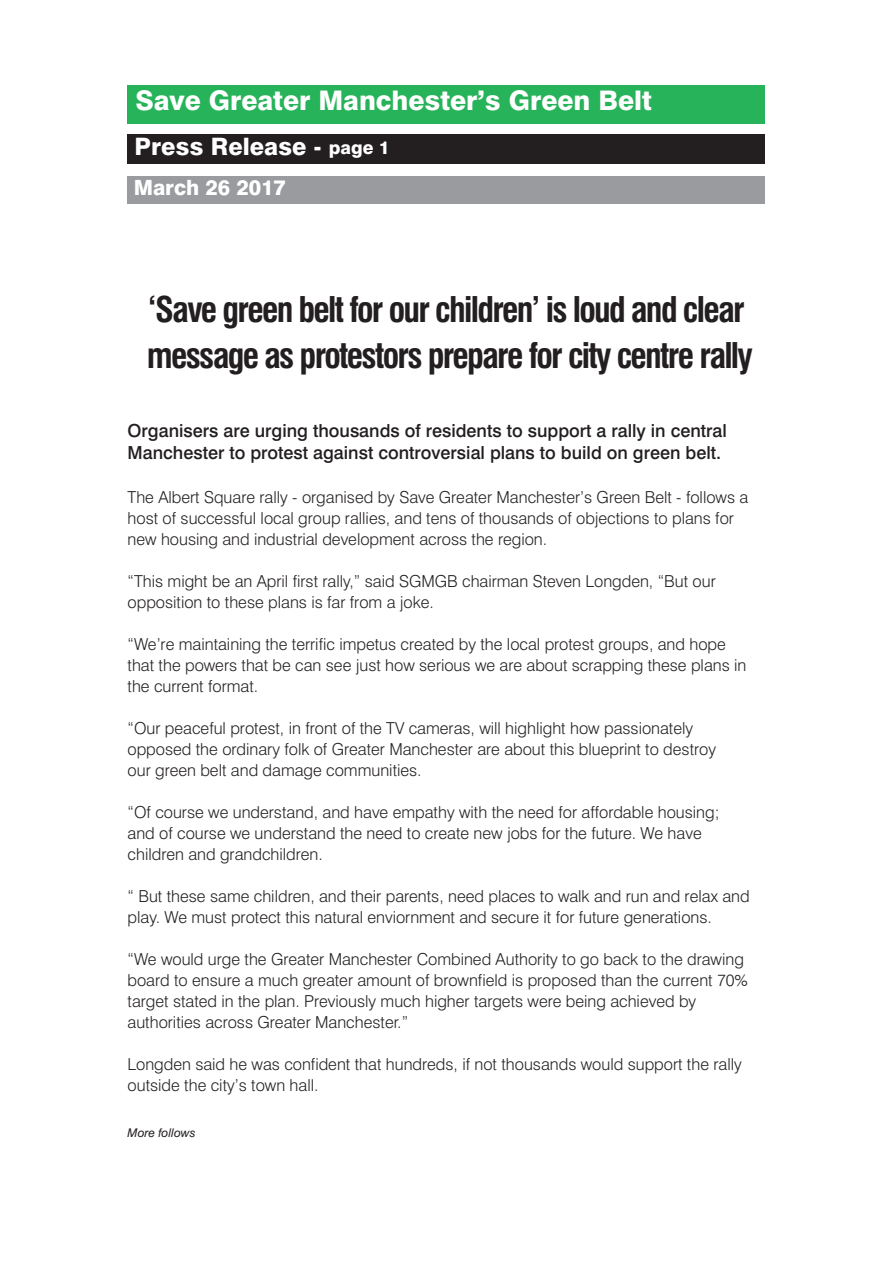
<style>
.page{position:relative;width:893px;height:1263px;background:#fff}
.page>*{position:absolute;margin:0;border:0;box-sizing:border-box;transform-origin:0 0}
.t1{font:700 condensed 34.5px/46.5px "Swiss 721 BT";letter-spacing:-.05em;color:#231f20}
.t2{font:800 27px "Swiss 721 BT";color:#fff}
.t3{font:800 24px "Swiss 721 BT";color:#fff}
.t4{font:800 21px "Swiss 721 BT";color:#fff}
.t5{font:500 18px/22.5px "Swiss 721 BT";color:#231f20}
.t6{font:300 16.5px/21px "Swiss 721 BT";color:#231f20}
.t7{font:italic 12px "Swiss 721 BT";color:#231f20}
.s1{font-size:18px}
</style>
<div class="page">
<div style="left:128px;top:85px;width:637px;height:38px;background:#27b359"></div>
<div style="left:128px;top:134px;width:637px;height:30px;background:#231f20"></div>
<div style="left:128px;top:176px;width:637px;height:27px;background:#999b9e"></div>
<h2 class="t2" style="left:135px;top:84px;width:518px">Save Greater Manchester’s Green Belt</h2>
<h3 class="t3" style="left:135px;top:132px;width:256px">Press Release - <span class="s1">page 1</span></h3>
<p class="t4" style="left:134px;top:175px;width:154px">March 26 2017</p>
<h1 class="t1" style="left:147px;top:286px;width:607px">‘Save green belt for our children’ is loud and clear message as protestors prepare for city centre rally</h1>
<p class="t5" style="left:128px;top:419px;width:601px">Organisers are urging thousands of residents to support a rally in central<br>Manchester to protest against controversial plans to build on green belt.</p>
<p class="t6" style="left:128px;top:486px;width:622px">The Albert Square rally - organised by Save Greater Manchester’s Green Belt - follows a host of successful local group rallies, and tens of thousands of objections to plans for new housing and industrial development across the region.</p>
<p class="t6" style="left:128px;top:570px;width:590px">“This might be an April first rally,” said SGMGB chairman Steven Longden, “But our opposition to these plans is far from a joke.</p>
<p class="t6" style="left:128px;top:633px;width:620px">“We’re maintaining the terrific impetus created by the local protest groups, and hope that the powers that be can see just how serious we are about scrapping these plans in the current format.</p>
<p class="t6" style="left:128px;top:717px;width:590px">“Our peaceful protest, in front of the TV cameras, will highlight how passionately opposed the ordinary folk of Greater Manchester are about this blueprint to destroy our green belt and damage communities.</p>
<p class="t6" style="left:128px;top:801px;width:593px">“Of course we understand, and have empathy with the need for affordable housing; and of course we understand the need to create new jobs for the future. We have children and grandchildren.</p>
<p class="t6" style="left:128px;top:885px;width:624px">“ But these same children, and their parents, need places to walk and run and relax and play. We must protect this natural enviornment and secure it for future generations.</p>
<p class="t6" style="left:128px;top:948px;width:622px">“We would urge the Greater Manchester Combined Authority to go back to the drawing board to ensure a much greater amount of brownfield is proposed than the current 70% target stated in the plan. Previously much higher targets were being achieved by authorities across Greater Manchester.”</p>
<p class="t6" style="left:128px;top:1053px;width:616px">Longden said he was confident that hundreds, if not thousands would support the rally outside the city’s town hall.</p>
<p class="t7" style="left:128px;top:1125px;width:70px">More follows</p>
</div>
